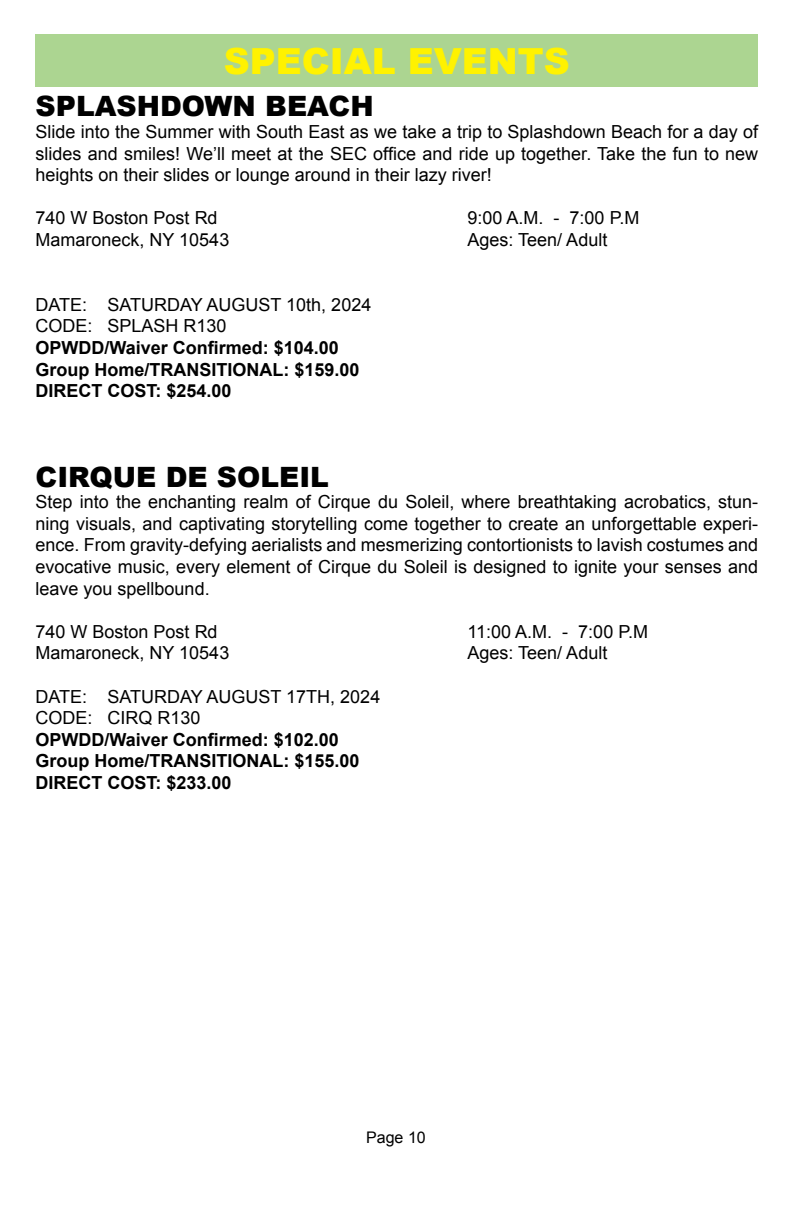
<style>
.page{position:relative;width:792px;height:1224px;background:#fff}
.page>*{position:absolute;margin:0;border:0;box-sizing:border-box;transform-origin:0 0}
.t1{font:900 36px "Arial";color:#fff200}
.t2{font:900 28px "Arial";color:#000}
.t3{font:18px/21.6px "Arial";color:#000;text-align:justify}
.t4{font:700 18px/21.6px "Arial";color:#000}
.t5{font:16px "Arial";color:#000}
</style>
<div class="page">
<div style="left:36px;top:34px;width:722px;height:52px;background:#acd591"></div>
<h1 class="t1" style="left:224px;top:35px;width:347px">SPECIAL EVENTS</h1>
<h2 class="t2" style="left:36px;top:86px;width:340px">SPLASHDOWN BEACH</h2>
<p class="t3" style="left:36px;top:121px;width:724px">Slide into the Summer with South East as we take a trip to Splashdown Beach for a day of slides and smiles! We’ll meet at the SEC office and ride up together. Take the fun to new heights on their slides or lounge around in their lazy river!</p>
<p class="t3" style="left:36px;top:207px;width:184px">740 W Boston Post Rd</p>
<p class="t3" style="left:468px;top:207px;width:173px">9:00 A.M. - 7:00 P.M</p>
<p class="t3" style="left:36px;top:229px;width:195px">Mamaroneck, NY 10543</p>
<p class="t3" style="left:468px;top:229px;width:141px">Ages: Teen/ Adult</p>
<p class="t3" style="left:36px;top:294px;width:337px">DATE: SATURDAY AUGUST 10th, 2024<br>CODE: SPLASH R130</p>
<p class="t4" style="left:36px;top:337px;width:326px">OPWDD/Waiver Confirmed: $104.00<br>Group Home/TRANSITIONAL: $159.00<br>DIRECT COST: $254.00</p>
<h2 class="t2" style="left:36px;top:456px;width:295px">CIRQUE DE SOLEIL</h2>
<p class="t3" style="left:36px;top:491px;width:724px">Step into the enchanting realm of Cirque du Soleil, where breathtaking acrobatics, stun&shy;ning visuals, and captivating storytelling come together to create an unforgettable experi&shy;ence. From gravity-defying aerialists and mesmerizing contortionists to lavish costumes and evocative music, every element of Cirque du Soleil is designed to ignite your senses and leave you spellbound.</p>
<p class="t3" style="left:36px;top:621px;width:184px">740 W Boston Post Rd</p>
<p class="t3" style="left:468px;top:621px;width:182px">11:00 A.M. - 7:00 P.M</p>
<p class="t3" style="left:36px;top:642px;width:195px">Mamaroneck, NY 10543</p>
<p class="t3" style="left:468px;top:642px;width:141px">Ages: Teen/ Adult</p>
<p class="t3" style="left:36px;top:686px;width:346px">DATE: SATURDAY AUGUST 17TH, 2024<br>CODE: CIRQ R130</p>
<p class="t4" style="left:36px;top:729px;width:326px">OPWDD/Waiver Confirmed: $102.00<br>Group Home/TRANSITIONAL: $155.00<br>DIRECT COST: $233.00</p>
<p class="t5" style="left:366px;top:1127px;width:61px">Page 10</p>
</div>
